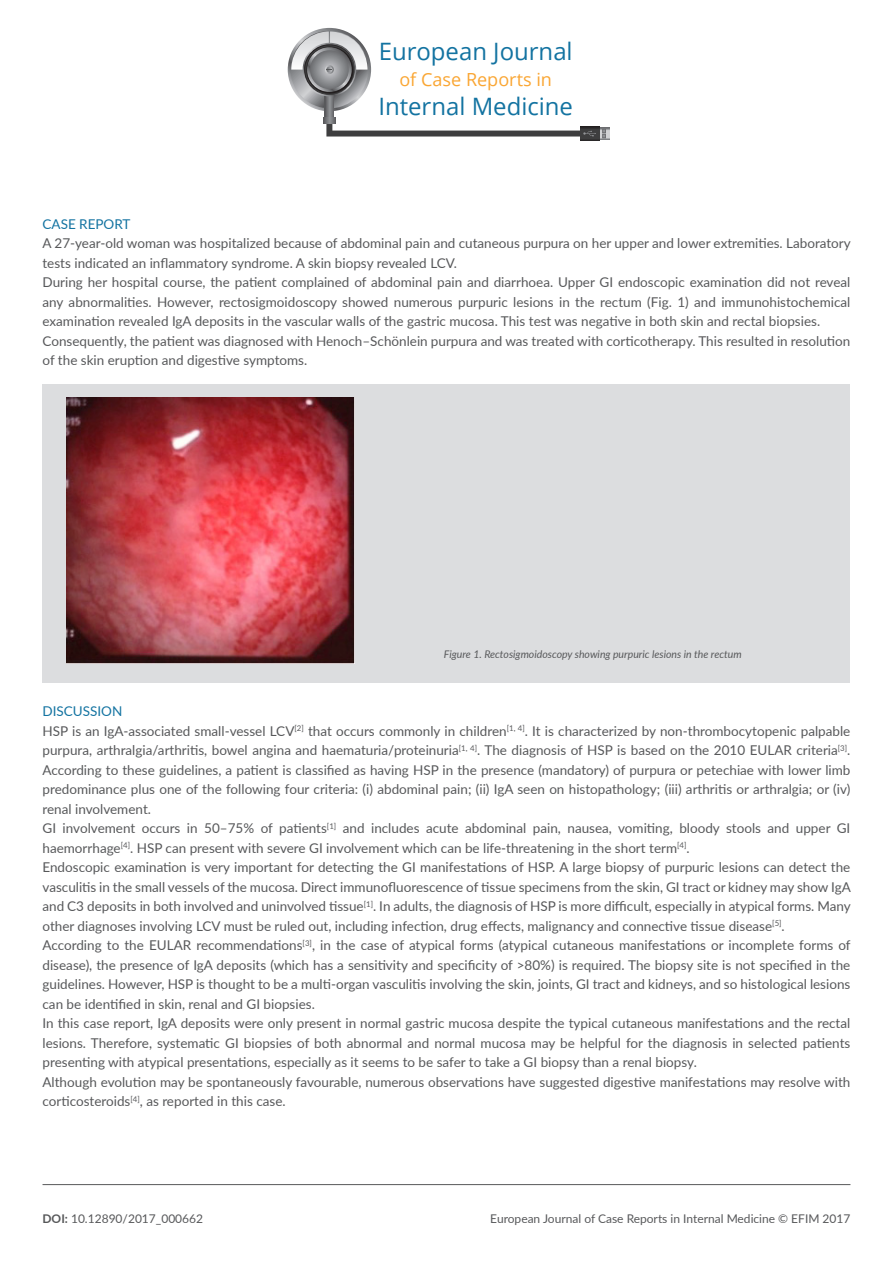
<style>
.page{position:relative;width:893px;height:1263px;background:#fff}
.page>*{position:absolute;margin:0;border:0;box-sizing:border-box;transform-origin:0 0}
.t1{font:24px "Open Sans";color:#1373a1}
.t2{font:18px "Open Sans";color:#faa633}
.TESTO_ARTICOLO{font:13.5px/19.5px "Lato";color:#57585a;text-align:justify}
.TESTO_ARTICOLO-2{font:13.5px "Lato";color:#1373a1}
.t3{font:12px "Lato";color:#57585a}
.DIDASCALIA{font:italic 10.5px "Lato";color:#57585a}
.s1{font-weight:700}
</style>
<div class="page">
<svg style="left:288px;top:28px;width:83px;height:83px"></svg>
<svg style="left:291px;top:31px;width:77px;height:77px"></svg>
<svg style="left:325px;top:96px;width:9px;height:21px"></svg>
<svg style="left:303px;top:43px;width:53px;height:53px"></svg>
<svg style="left:304px;top:44px;width:51px;height:51px"></svg>
<svg style="left:307px;top:47px;width:45px;height:45px"></svg>
<svg style="left:310px;top:50px;width:39px;height:39px"></svg>
<svg style="left:291px;top:31px;width:76px;height:43px"></svg>
<svg style="left:600px;top:128px;width:10px;height:11px"></svg>
<svg style="left:603px;top:129px;width:2px;height:9px"></svg>
<svg style="left:580px;top:126px;width:20px;height:15px"></svg>
<svg style="left:323px;top:117px;width:273px;height:20px"></svg>
<hr style="left:43px;top:1184px;width:807px;height:1px;background:#57585a">
<div style="left:43px;top:385px;width:807px;height:298px;background:#dcdddf"></div>
<img style="left:66px;top:398px;width:288px;height:266px">
<h1 class="t1" style="left:379px;top:35px;width:196px">European Journal</h1>
<h2 class="t2" style="left:399px;top:67px;width:154px">of Case Reports in</h2>
<h1 class="t1" style="left:378px;top:89px;width:196px">Internal Medicine</h1>
<p class="TESTO_ARTICOLO-2" style="left:43px;top:214px;width:90px">CASE REPORT</p>
<p class="TESTO_ARTICOLO" style="left:43px;top:233px;width:810px">A 27-year-old woman was hospitalized because of abdominal pain and cutaneous purpura on her upper and lower extremities. Laboratory tests indicated an inflammatory syndrome. A skin biopsy revealed LCV.</p>
<p class="TESTO_ARTICOLO" style="left:43px;top:272px;width:809px">During her hospital course, the patient complained of abdominal pain and diarrhoea. Upper GI endoscopic examination did not reveal any abnormalities. However, rectosigmoidoscopy showed numerous purpuric lesions in the rectum (Fig. 1) and immunohistochemical examination revealed IgA deposits in the vascular walls of the gastric mucosa. This test was negative in both skin and rectal biopsies.</p>
<p class="TESTO_ARTICOLO" style="left:43px;top:330px;width:809px">Consequently, the patient was diagnosed with Henoch–Schönlein purpura and was treated with corticotherapy. This resulted in resolution of the skin eruption and digestive symptoms.</p>
<p class="DIDASCALIA" style="left:444px;top:646px;width:299px">Figure 1. Rectosigmoidoscopy showing purpuric lesions in the rectum</p>
<p class="TESTO_ARTICOLO-2" style="left:43px;top:702px;width:81px">DISCUSSION</p>
<p class="TESTO_ARTICOLO" style="left:43px;top:720px;width:809px">HSP is an IgA-associated small-vessel LCV<sup>[2]</sup> that occurs commonly in children<sup>[1,</sup> <sup>4]</sup>. It is characterized by non-thrombocytopenic palpable purpura, arthralgia/arthritis, bowel angina and haematuria/proteinuria<sup>[1,</sup> <sup>4]</sup>. The diagnosis of HSP is based on the 2010 EULAR criteria<sup>[3]</sup>.<br>According to these guidelines, a patient is classified as having HSP in the presence (mandatory) of purpura or petechiae with lower limb predominance plus one of the following four criteria: (i) abdominal pain; (ii) IgA seen on histopathology; (iii) arthritis or arthralgia; or (iv) renal involvement.</p>
<p class="TESTO_ARTICOLO" style="left:43px;top:818px;width:809px">GI involvement occurs in 50–75% of patients<sup>[1]</sup> and includes acute abdominal pain, nausea, vomiting, bloody stools and upper GI haemorrhage<sup>[4]</sup>. HSP can present with severe GI involvement which can be life-threatening in the short term<sup>[4]</sup>.</p>
<p class="TESTO_ARTICOLO" style="left:43px;top:857px;width:810px">Endoscopic examination is very important for detecting the GI manifestations of HSP. A large biopsy of purpuric lesions can detect the vasculitis in the small vessels of the mucosa. Direct immunofluorescence of tissue specimens from the skin, GI tract or kidney may show IgA and C3 deposits in both involved and uninvolved tissue<sup>[1]</sup>. In adults, the diagnosis of HSP is more difficult, especially in atypical forms. Many other diagnoses involving LCV must be ruled out, including infection, drug effects, malignancy and connective tissue disease<sup>[5]</sup>.</p>
<p class="TESTO_ARTICOLO" style="left:43px;top:935px;width:810px">According to the EULAR recommendations<sup>[3]</sup>, in the case of atypical forms (atypical cutaneous manifestations or incomplete forms of disease), the presence of IgA deposits (which has a sensitivity and specificity of &gt;80%) is required. The biopsy site is not specified in the guidelines. However, HSP is thought to be a multi-organ vasculitis involving the skin, joints, GI tract and kidneys, and so histological lesions can be identified in skin, renal and GI biopsies.</p>
<p class="TESTO_ARTICOLO" style="left:43px;top:1013px;width:809px">In this case report, IgA deposits were only present in normal gastric mucosa despite the typical cutaneous manifestations and the rectal lesions. Therefore, systematic GI biopsies of both abnormal and normal mucosa may be helpful for the diagnosis in selected patients presenting with atypical presentations, especially as it seems to be safer to take a GI biopsy than a renal biopsy.</p>
<p class="TESTO_ARTICOLO" style="left:43px;top:1071px;width:809px">Although evolution may be spontaneously favourable, numerous observations have suggested digestive manifestations may resolve with corticosteroids<sup>[4]</sup>, as reported in this case.</p>
<p class="t3" style="left:43px;top:1210px;width:162px"><span class="s1">DOI:</span> 10.12890/2017_000662</p>
<p class="t3" style="left:490px;top:1210px;width:362px">European Journal of Case Reports in Internal Medicine © EFIM 2017</p>
</div>
